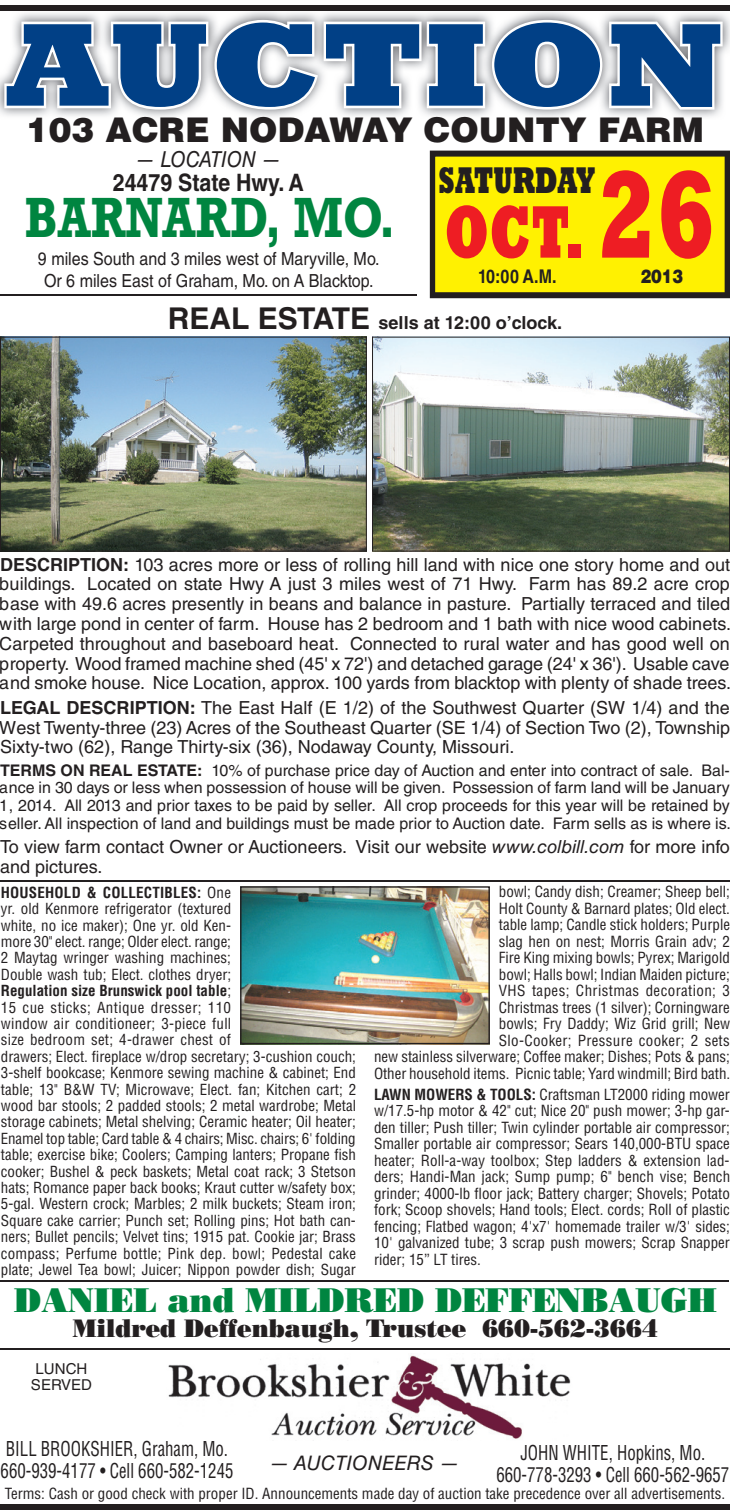
<style>
.page{position:relative;width:730px;height:1512px;background:#fff}
.page>*{position:absolute;margin:0;border:0;box-sizing:border-box;transform-origin:0 0}
.t1{font:800 120px "Rockwell Std";color:#014086;scale:1.15 1}
.t2{font:800 75.6px "Rockwell Std";color:#ee1d23;scale:.69 1}
.t3{font:700 57.6px "Rockwell Std";color:#008540;scale:.82 1}
.t4{font:800 37.8px "Rockwell Std";color:#231f20;scale:.7 1}
.t5{font:34.2px "Bodoni Std Poster";color:#008540;scale:.95 1}
.t6{font:900 34px "Helvetica LT Std";color:#231f20}
.t7{font:25.2px "Bodoni Std Poster";color:#231f20;scale:.95 1}
.t8{font:700 24px "Helvetica LT Std";color:#231f20;scale:.89 1}
.t9{font:italic 22px "Helvetica LT Std";color:#231f20;scale:.89 1}
.t10{font:condensed 20px/22px "Helvetica LT Std";color:#231f20;text-align:center;scale:.84 1}
.t11{font:italic 20px "Helvetica LT Std";color:#231f20}
.t12{font:700 18.8px "Helvetica LT Std";color:#231f20;scale:.85 1}
.t13{font:900 18.8px "Helvetica LT Std";color:#231f20;scale:.85 1}
.t14{font:18px/19.8px "Helvetica LT Std";color:#231f20;text-align:justify}
.t15{font:18px/22px "Helvetica LT Std";color:#231f20;text-align:center;scale:.89 1}
.t16{font:700 18px "Helvetica LT Std";color:#231f20}
.t17{font:16px/17.6px "Helvetica LT Std";color:#231f20;text-align:justify}
.t18{font:condensed 15px/16.4px "Helvetica LT Std";color:#231f20}
.t19{font:15px/16.4px "Helvetica LT Std";color:#231f20;text-align:center}
.s1{font-size:126px}
.s2{font-size:30px}
.s3{font-weight:700}
.s4{font-style:italic}
</style>
<div class="page">
<div style="left:0;top:1504px;width:729px;height:6px;background:#231f20"></div>
<hr style="left:0;top:1348px;width:729px;height:2px;background:#231f20">
<img style="left:168px;top:1355px;width:403px;height:84px">
<svg style="left:429px;top:151px;width:300px;height:147px;background:#e7da05"></svg>
<div style="left:0;top:5px;width:729px;height:6px;background:#231f20"></div>
<img style="left:0;top:11px;width:729px;height:106px">
<svg style="left:2px;top:17px;width:722px;height:95px"></svg>
<hr style="left:0;top:294px;width:416px;height:2px;background:#231f20">
<img style="left:0;top:337px;width:366px;height:215px">
<img style="left:372px;top:337px;width:357px;height:215px">
<hr style="left:0;top:1280px;width:729px;height:2px;background:#231f20">
<hr style="left:0;top:880px;width:729px;height:2px;background:#231f20">
<img style="left:240px;top:886px;width:249px;height:158px">
<h1 class="t1" style="left:5px;top:-10px;width:627px">AUCTION</h1>
<h3 class="t6" style="left:26px;top:108px;width:678px">103 ACRE NODAWAY COUNTY FARM</h3>
<h3 class="t9" style="left:135px;top:147px;width:165px">— LOCATION —</h3>
<h3 class="t8" style="left:113px;top:168px;width:216px">24479 State Hwy. A</h3>
<h3 class="t3" style="left:25px;top:184px;width:453px">BARNARD, MO.</h3>
<p class="t15" style="left:38px;top:248px;width:385px">9 miles South and 3 miles west of Maryville, Mo.<br>Or 6 miles East of Graham, Mo. on A Blacktop.</p>
<h3 class="t4" style="left:438px;top:156px;width:225px">SATURDAY</h3>
<h2 class="t2" style="left:444px;top:185px;width:395px">OCT. <span class="s1">26</span></h2>
<p class="t13" style="left:640px;top:264px;width:52px">2013</p>
<p class="t12" style="left:478px;top:265px;width:94px">10:00 A.M.</p>
<p class="t16" style="left:167px;top:311px;width:396px"><span class="s2">REAL ESTATE</span> sells at 12:00 o’clock.</p>
<p class="t14" style="left:0;top:554px;width:732px"><span class="s3">DESCRIPTION:</span> 103 acres more or less of rolling hill land with nice one story home and out buildings. Located on state Hwy A just 3 miles west of 71 Hwy. Farm has 89.2 acre crop base with 49.6 acres presently in beans and balance in pasture. Partially terraced and tiled with large pond in center of farm. House has 2 bedroom and 1 bath with nice wood cabinets.<br>Carpeted throughout and baseboard heat. Connected to rural water and has good well on property. Wood framed machine shed (45' x 72') and detached garage (24' x 36'). Usable cave and smoke house. Nice Location, approx. 100 yards from blacktop with plenty of shade trees.</p>
<p class="t14" style="left:0;top:698px;width:731px"><span class="s3">LEGAL DESCRIPTION:</span> The East Half (E 1/2) of the Southwest Quarter (SW 1/4) and the West Twenty-three (23) Acres of the Southeast Quarter (SE 1/4) of Section Two (2), Township Sixty-two (62), Range Thirty-six (36), Nodaway County, Missouri.</p>
<p class="t17" style="left:0;top:761px;width:732px"><span class="s3">TERMS ON REAL ESTATE:</span> 10% of purchase price day of Auction and enter into contract of sale. Bal&shy;ance in 30 days or less when possession of house will be given. Possession of farm land will be January 1, 2014. All 2013 and prior taxes to be paid by seller. All crop proceeds for this year will be retained by seller. All inspection of land and buildings must be made prior to Auction date. Farm sells as is where is.</p>
<p class="t14" style="left:0;top:837px;width:731px">To view farm contact Owner or Auctioneers. Visit our website <span class="s4">www.colbill.com</span> for more info and pictures.</p>
<p class="t18" style="left:1px;top:884px;width:356px"><span class="s3">HOUSEHOLD &amp; COLLECTIBLES:</span> One<br>yr. old Kenmore refrigerator (textured<br>white, no ice maker); One yr. old Ken-<br>more 30" elect. range; Older elect. range;<br>2 Maytag wringer washing machines;<br>Double wash tub; Elect. clothes dryer;<br><span class="s3">Regulation size Brunswick pool table</span>;<br>15 cue sticks; Antique dresser; 110<br>window air conditioneer; 3-piece full<br>size bedroom set; 4-drawer chest of<br>drawers; Elect. fireplace w/drop secretary; 3-cushion couch; 3-shelf bookcase; Kenmore sewing machine &amp; cabinet; End table; 13" B&amp;W TV; Microwave; Elect. fan; Kitchen cart; 2 wood bar stools; 2 padded stools; 2 metal wardrobe; Metal storage cabinets; Metal shelving; Ceramic heater; Oil heater; Enamel top table; Card table &amp; 4 chairs; Misc. chairs; 6' folding table; exercise bike; Coolers; Camping lanters; Propane fish cooker; Bushel &amp; peck baskets; Metal coat rack; 3 Stetson hats; Romance paper back books; Kraut cutter w/safety box; 5-gal. Western crock; Marbles; 2 milk buckets; Steam iron; Square cake carrier; Punch set; Rolling pins; Hot bath can&shy;ners; Bullet pencils; Velvet tins; 1915 pat. Cookie jar; Brass compass; Perfume bottle; Pink dep. bowl; Pedestal cake plate; Jewel Tea bowl; Juicer; Nippon powder dish; Sugar</p>
<p class="t18" style="left:374px;top:883px;width:357px;text-align:right">bowl; Candy dish; Creamer; Sheep bell;<br>Holt County &amp; Barnard plates; Old elect.<br>table lamp; Candle stick holders; Purple<br>slag hen on nest; Morris Grain adv; 2<br>Fire King mixing bowls; Pyrex; Marigold<br>bowl; Halls bowl; Indian Maiden picture;<br>VHS tapes; Christmas decoration; 3<br>Christmas trees (1 silver); Corningware<br>bowls; Fry Daddy; Wiz Grid grill; New<br>Slo-Cooker; Pressure cooker; 2 sets<br>new stainless silverware; Coffee maker; Dishes; Pots &amp; pans; Other household items. Picnic table; Yard windmill; Bird bath.</p>
<p class="t18" style="left:374px;top:1086px;width:357px;text-align:justify"><span class="s3">LAWN MOWERS &amp; TOOLS:</span> Craftsman LT2000 riding mower w/17.5-hp motor &amp; 42" cut; Nice 20" push mower; 3-hp gar&shy;den tiller; Push tiller; Twin cylinder portable air compressor; Smaller portable air compressor; Sears 140,000-BTU space heater; Roll-a-way toolbox; Step ladders &amp; extension lad&shy;ders; Handi-Man jack; Sump pump; 6" bench vise; Bench grinder; 4000-lb floor jack; Battery charger; Shovels; Potato fork; Scoop shovels; Hand tools; Elect. cords; Roll of plastic fencing; Flatbed wagon; 4'x7' homemade trailer w/3' sides; 10' galvanized tube; 3 scrap push mowers; Scrap Snapper rider; 15” LT tires.</p>
<h3 class="t5" style="left:14px;top:1279px;width:740px">DANIEL and MILDRED DEFFENBAUGH</h3>
<h3 class="t7" style="left:73px;top:1313px;width:617px">Mildred Deffenbaugh, Trustee 660-562-3664</h3>
<p class="t19" style="left:31px;top:1360px;width:62px">LUNCH<br>SERVED</p>
<h3 class="t10" style="left:1px;top:1438px;width:278px;text-align:left">BILL BROOKSHIER, Graham, Mo.<br>660-939-4177 • Cell 660-582-1245</h3>
<h3 class="t11" style="left:269px;top:1452px;width:191px">— AUCTIONEERS —</h3>
<h3 class="t10" style="left:496px;top:1442px;width:278px">JOHN WHITE, Hopkins, Mo.<br>660-778-3293 • Cell 660-562-9657</h3>
<p class="t18" style="left:5px;top:1485px;width:721px">Terms: Cash or good check with proper ID. Announcements made day of auction take precedence over all advertisements.</p>
</div>
